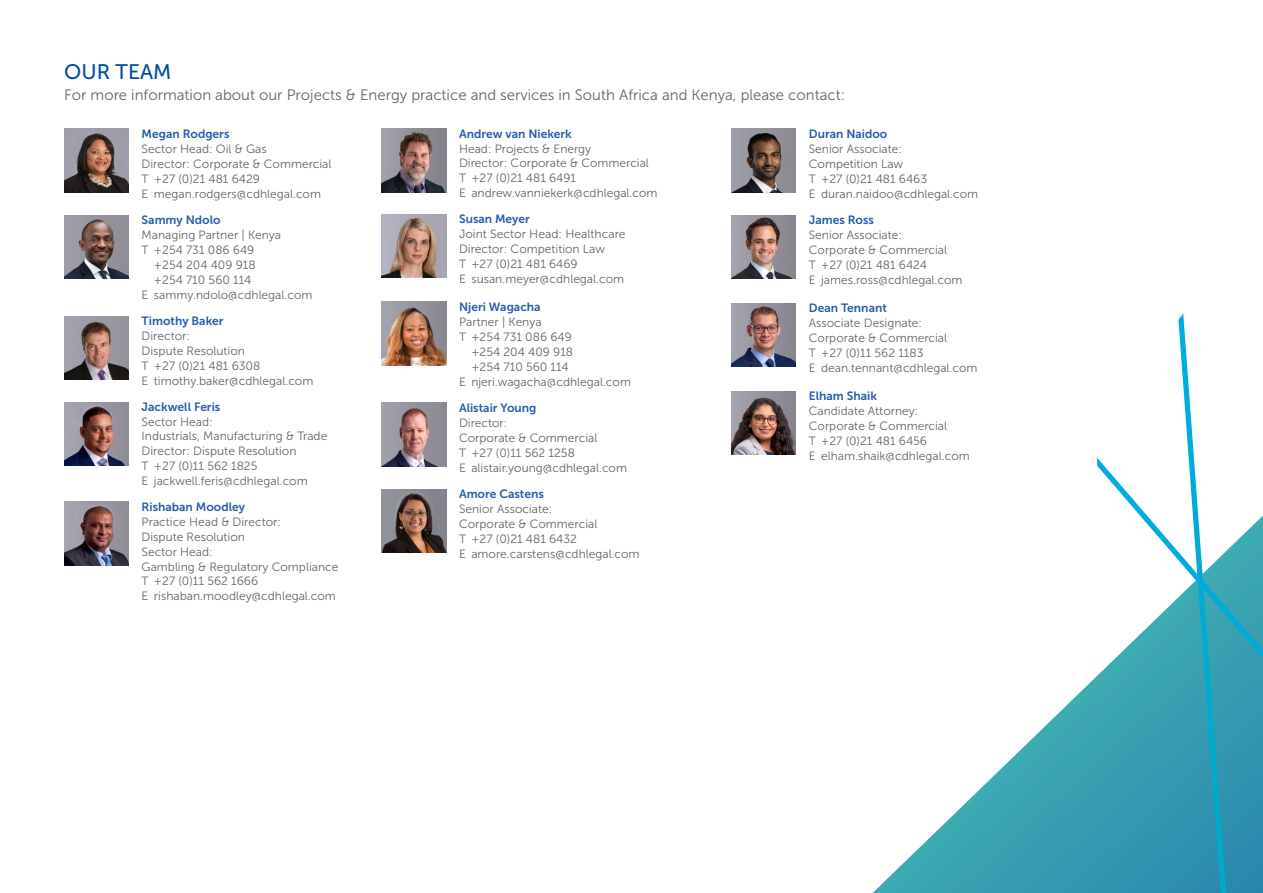
<style>
.page{position:relative;width:1263px;height:893px;background:#fff}
.page>*{position:absolute;margin:0;border:0;box-sizing:border-box;transform-origin:0 0}
.t1{font:21px "Museo Sans 500";color:#034ea2}
.t2{font:15px "Museo Sans 300";color:#636466}
.t3{font:12px/15px "Museo Sans 300";color:#636466}
.t4{font:12px "Museo Sans 700";color:#2a5caa}
</style>
<div class="page">
<img style="left:64px;top:129px;width:65px;height:64px">
<img style="left:64px;top:215px;width:65px;height:64px">
<img style="left:64px;top:316px;width:65px;height:64px">
<img style="left:64px;top:402px;width:65px;height:64px">
<img style="left:64px;top:502px;width:65px;height:63px">
<img style="left:382px;top:129px;width:64px;height:64px">
<img style="left:382px;top:214px;width:64px;height:64px">
<img style="left:382px;top:302px;width:64px;height:63px">
<img style="left:382px;top:403px;width:64px;height:63px">
<img style="left:382px;top:489px;width:64px;height:64px">
<svg style="left:872px;top:676px;width:225px;height:217px"></svg>
<svg style="left:1097px;top:313px;width:166px;height:580px"></svg>
<img style="left:731px;top:129px;width:65px;height:64px">
<img style="left:731px;top:215px;width:65px;height:64px">
<img style="left:731px;top:303px;width:65px;height:64px">
<img style="left:731px;top:391px;width:65px;height:64px">
<h1 class="t1" style="left:64px;top:60px;width:109px">OUR TEAM</h1>
<p class="t2" style="left:64px;top:87px;width:782px">For more information about our Projects &amp; Energy practice and services in South Africa and Kenya, please contact:</p>
<p class="t4" style="left:809px;top:127px;width:80px">Duran Naidoo</p>
<p class="t3" style="left:809px;top:141px;width:171px">Senior Associate:<br>Competition Law<br>T +27 (0)21 481 6463<br>E duran.naidoo@cdhlegal.com</p>
<p class="t4" style="left:809px;top:213px;width:67px">James Ross</p>
<p class="t3" style="left:809px;top:227px;width:155px">Senior Associate:<br>Corporate &amp; Commercial<br>T +27 (0)21 481 6424<br>E james.ross@cdhlegal.com</p>
<p class="t4" style="left:809px;top:301px;width:80px">Dean Tennant</p>
<p class="t3" style="left:809px;top:316px;width:170px">Associate Designate:<br>Corporate &amp; Commercial<br>T +27 (0)11 562 1183<br>E dean.tennant@cdhlegal.com</p>
<p class="t4" style="left:809px;top:389px;width:70px">Elham Shaik</p>
<p class="t3" style="left:809px;top:404px;width:162px">Candidate Attorney:<br>Corporate &amp; Commercial<br>T +27 (0)21 481 6456<br>E elham.shaik@cdhlegal.com</p>
<p class="t4" style="left:142px;top:127px;width:89px">Megan Rodgers</p>
<p class="t3" style="left:142px;top:141px;width:191px">Sector Head: Oil &amp; Gas<br>Director: Corporate &amp; Commercial<br>T +27 (0)21 481 6429<br>E megan.rodgers@cdhlegal.com</p>
<p class="t4" style="left:142px;top:213px;width:80px">Sammy Ndolo</p>
<p class="t3" style="left:142px;top:227px;width:141px">Managing Partner | Kenya</p>
<p class="t3" style="left:142px;top:242px;width:114px">T +254 731 086 649</p>
<p class="t3" style="left:154px;top:257px;width:103px">+254 204 409 918</p>
<p class="t3" style="left:154px;top:272px;width:99px">+254 710 560 114</p>
<p class="t3" style="left:142px;top:287px;width:172px">E sammy.ndolo@cdhlegal.com</p>
<p class="t4" style="left:142px;top:314px;width:83px">Timothy Baker</p>
<p class="t3" style="left:142px;top:328px;width:173px">Director:<br>Dispute Resolution<br>T +27 (0)21 481 6308<br>E timothy.baker@cdhlegal.com</p>
<p class="t4" style="left:142px;top:400px;width:80px">Jackwell Feris</p>
<p class="t3" style="left:142px;top:414px;width:187px">Sector Head:<br>Industrials, Manufacturing &amp; Trade<br>Director: Dispute Resolution<br>T +27 (0)11 562 1825<br>E jackwell.feris@cdhlegal.com</p>
<p class="t4" style="left:142px;top:500px;width:105px">Rishaban Moodley</p>
<p class="t3" style="left:142px;top:514px;width:198px">Practice Head &amp; Director:<br>Dispute Resolution<br>Sector Head:<br>Gambling &amp; Regulatory Compliance<br>T +27 (0)11 562 1666<br>E rishaban.moodley@cdhlegal.com</p>
<p class="t4" style="left:459px;top:127px;width:114px">Andrew van Niekerk</p>
<p class="t3" style="left:459px;top:141px;width:200px">Head: Projects &amp; Energy<br>Director: Corporate &amp; Commercial<br>T +27 (0)21 481 6491<br>E andrew.vanniekerk@cdhlegal.com</p>
<p class="t4" style="left:459px;top:212px;width:72px">Susan Meyer</p>
<p class="t3" style="left:459px;top:226px;width:168px">Joint Sector Head: Healthcare<br>Director: Competition Law<br>T +27 (0)21 481 6469<br>E susan.meyer@cdhlegal.com</p>
<p class="t4" style="left:459px;top:300px;width:83px">Njeri Wagacha</p>
<p class="t3" style="left:459px;top:314px;width:84px">Partner | Kenya</p>
<p class="t3" style="left:459px;top:329px;width:114px">T +254 731 086 649</p>
<p class="t3" style="left:471px;top:344px;width:103px">+254 204 409 918</p>
<p class="t3" style="left:471px;top:359px;width:99px">+254 710 560 114</p>
<p class="t3" style="left:459px;top:374px;width:173px">E njeri.wagacha@cdhlegal.com</p>
<p class="t4" style="left:459px;top:401px;width:79px">Alistair Young</p>
<p class="t3" style="left:459px;top:415px;width:170px">Director:<br>Corporate &amp; Commercial<br>T +27 (0)11 562 1258<br>E alistair.young@cdhlegal.com</p>
<p class="t4" style="left:459px;top:487px;width:86px">Amore Castens</p>
<p class="t3" style="left:459px;top:502px;width:182px">Senior Associate:<br>Corporate &amp; Commercial<br>T +27 (0)21 481 6432<br>E amore.carstens@cdhlegal.com</p>
</div>
